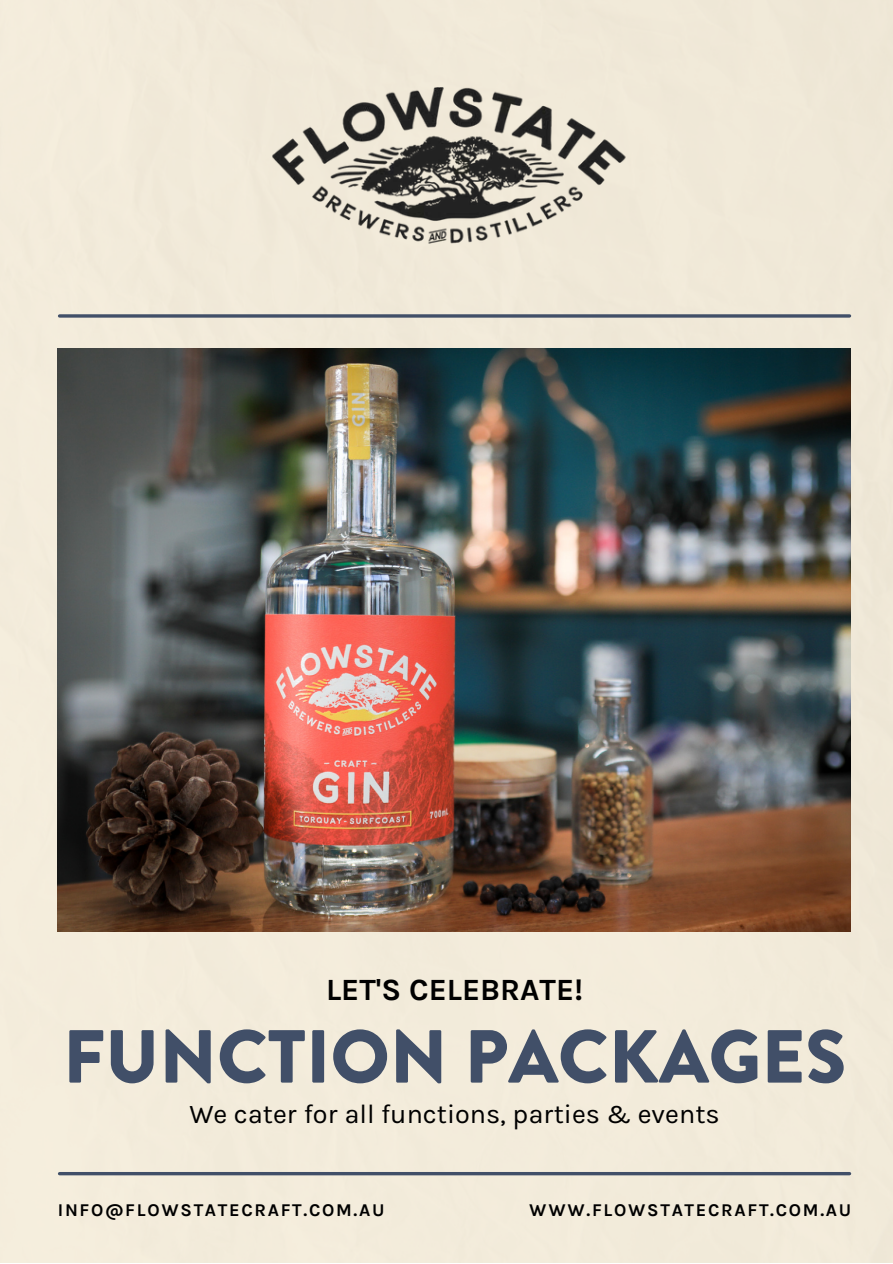
<style>
.page{position:relative;width:893px;height:1264px;background:#fff}
.page>*{position:absolute;margin:0;border:0;box-sizing:border-box;transform-origin:0 0}
.t1{font:900 75px "Brandon Grotesque";color:#414f68}
.t2{font:700 30.9px "Karla";color:#000}
.t3{font:27px "Karla";color:#000}
.t4{font:700 18px "Karla";letter-spacing:.095em;color:#000}
</style>
<div class="page">
<div style="left:0;top:0;width:892px;height:1262px;background:#f2ebda"></div>
<svg style="left:60px;top:1171px;width:789px;height:4px;background:#6c7583"></svg>
<hr style="left:60px;top:314px;width:789px;height:3px;background:#414f68">
<img style="left:257px;top:68px;width:378px;height:189px">
<img style="left:58px;top:348px;width:792px;height:583px">
<p class="t2" style="left:326px;top:971px;width:259px">LET'S CELEBRATE!</p>
<p class="t1" style="left:63px;top:1003px;width:784px">FUNCTION PACKAGES</p>
<p class="t3" style="left:189px;top:1098px;width:531px">We cater for all functions, parties &amp; events</p>
<p class="t4" style="left:58px;top:1199px;width:328px">INFO@FLOWSTATECRAFT.COM.AU</p>
<p class="t4" style="left:529px;top:1199px;width:323px">WWW.FLOWSTATECRAFT.COM.AU</p>
</div>
